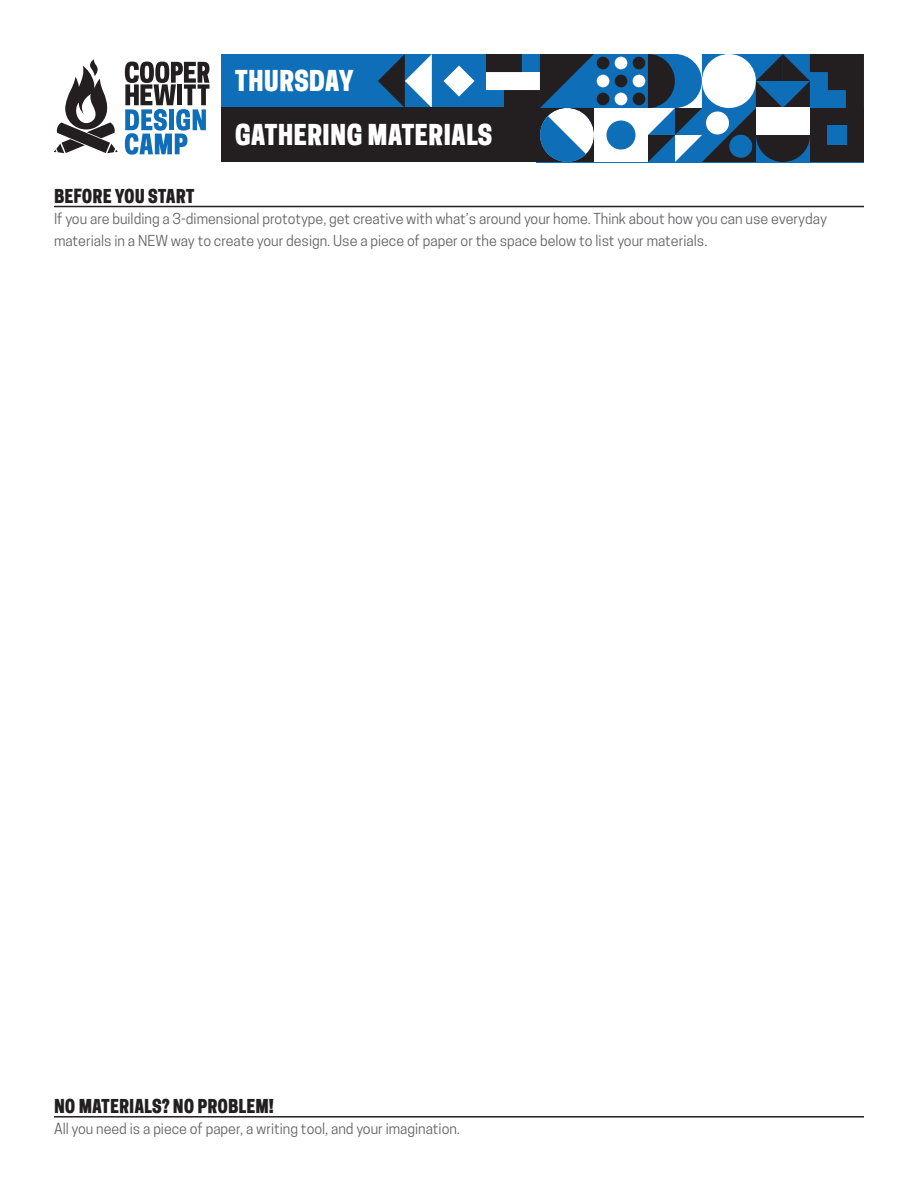
<style>
.page{position:relative;width:918px;height:1188px;background:#fff}
.page>*{position:absolute;margin:0;border:0;box-sizing:border-box;transform-origin:0 0}
.t1{font:27px/54px "Cooper Hewitt Display";color:#fff}
.t2{font:18px "Cooper Hewitt Display";color:#231f20}
.t3{font:14.25px/21.3px "Cooper Hewitt";color:#636366}
</style>
<div class="page">
<div style="left:221px;top:54px;width:157px;height:54px;background:#0f6eb8"></div>
<svg style="left:125px;top:62px;width:85px;height:93px"></svg>
<svg style="left:54px;top:59px;width:64px;height:94px"></svg>
<svg style="left:378px;top:54px;width:54px;height:54px"></svg>
<div style="left:432px;top:54px;width:54px;height:54px;background:#0f6eb8"></div>
<svg style="left:444px;top:66px;width:30px;height:31px"></svg>
<svg style="left:486px;top:54px;width:378px;height:109px"></svg>
<div style="left:221px;top:108px;width:319px;height:54px;background:#231f20"></div>
<hr style="left:54px;top:206px;width:810px;height:1px;background:#231f20">
<hr style="left:54px;top:1116px;width:810px;height:2px;background:#231f20">
<h1 class="t1" style="left:235px;top:54px;width:242px">THURSDAY<br>THE DESIGN PROCESS</h1>
<h1 class="t1" style="left:235px;top:108px;width:259px">GATHERING MATERIALS</h1>
<p class="t2" style="left:54px;top:185px;width:142px">BEFORE YOU START</p>
<p class="t3" style="left:54px;top:208px;width:774px">If you are building a 3-dimensional prototype, get creative with what’s around your home. Think about how you can use everyday materials in a NEW way to create your design. Use a piece of paper or the space below to list your materials.</p>
<p class="t2" style="left:54px;top:1096px;width:222px">NO MATERIALS? NO PROBLEM!</p>
<p class="t3" style="left:54px;top:1119px;width:408px">All you need is a piece of paper, a writing tool, and your imagination.</p>
</div>
